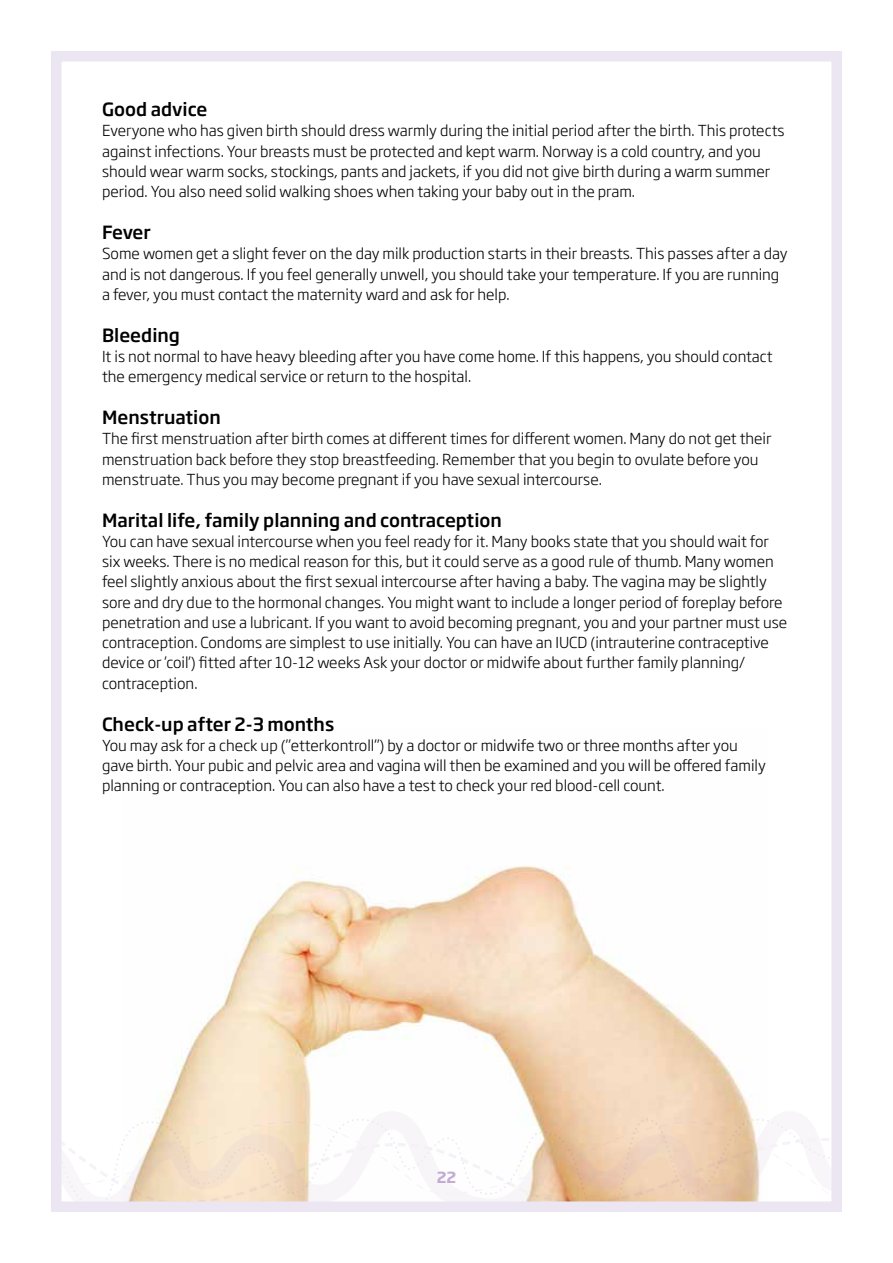
<style>
.page{position:relative;width:893px;height:1263px;background:#fff}
.page>*{position:absolute;margin:0;border:0;box-sizing:border-box;transform-origin:0 0}
.t1{font:500 18px "Soho Gothic Pro";color:#000}
.t2{font:300 15px/20.2px "Soho Gothic Pro";color:#000}
.t3{font:700 15px "Soho Gothic Pro";color:#c4abd3}
</style>
<div class="page">
<img style="left:161px;top:866px;width:587px;height:236px">
<svg style="left:161px;top:1102px;width:591px;height:15px"></svg>
<svg style="left:62px;top:1117px;width:768px;height:84px"></svg>
<div style="left:51px;top:51px;width:791px;height:1161px;border:10px solid #ece6f3"></div>
<p class="t1" style="left:102px;top:95px;width:107px">Good advice</p>
<p class="t2" style="left:102px;top:120px;width:684px">Everyone who has given birth should dress warmly during the initial period after the birth. This protects against infections. Your breasts must be protected and kept warm. Norway is a cold country, and you should wear warm socks, stockings, pants and jackets, if you did not give birth during a warm summer period. You also need solid walking shoes when taking your baby out in the pram.</p>
<p class="t1" style="left:102px;top:218px;width:50px">Fever</p>
<p class="t2" style="left:102px;top:243px;width:687px">Some women get a slight fever on the day milk production starts in their breasts. This passes after a day and is not dangerous. If you feel generally unwell, you should take your temperature. If you are running a fever, you must contact the maternity ward and ask for help.</p>
<p class="t1" style="left:102px;top:321px;width:79px">Bleeding</p>
<p class="t2" style="left:102px;top:345px;width:672px">It is not normal to have heavy bleeding after you have come home. If this happens, you should contact the emergency medical service or return to the hospital.</p>
<p class="t1" style="left:102px;top:403px;width:120px">Menstruation</p>
<p class="t2" style="left:102px;top:428px;width:671px">The first menstruation after birth comes at different times for different women. Many do not get their menstruation back before they stop breastfeeding. Remember that you begin to ovulate before you menstruate. Thus you may become pregnant if you have sexual intercourse.</p>
<p class="t1" style="left:102px;top:506px;width:401px">Marital life, family planning and contraception</p>
<p class="t2" style="left:102px;top:530px;width:687px">You can have sexual intercourse when you feel ready for it. Many books state that you should wait for six weeks. There is no medical reason for this, but it could serve as a good rule of thumb. Many women feel slightly anxious about the first sexual intercourse after having a baby. The vagina may be slightly sore and dry due to the hormonal changes. You might want to include a longer period of foreplay before penetration and use a lubricant. If you want to avoid becoming pregnant, you and your partner must use contraception. Condoms are simplest to use initially. You can have an IUCD (intrauterine contraceptive device or ’coil’) fitted after 10-12 weeks Ask your doctor or midwife about further family planning/ contraception.</p>
<p class="t1" style="left:102px;top:710px;width:234px">Check-up after 2-3 months</p>
<p class="t2" style="left:102px;top:734px;width:665px">You may ask for a check up (”etterkontroll”) by a doctor or midwife two or three months after you gave birth. Your pubic and pelvic area and vagina will then be examined and you will be offered family planning or contraception. You can also have a test to check your red blood-cell count.</p>
<p class="t3" style="left:437px;top:1166px;width:21px">22</p>
</div>
